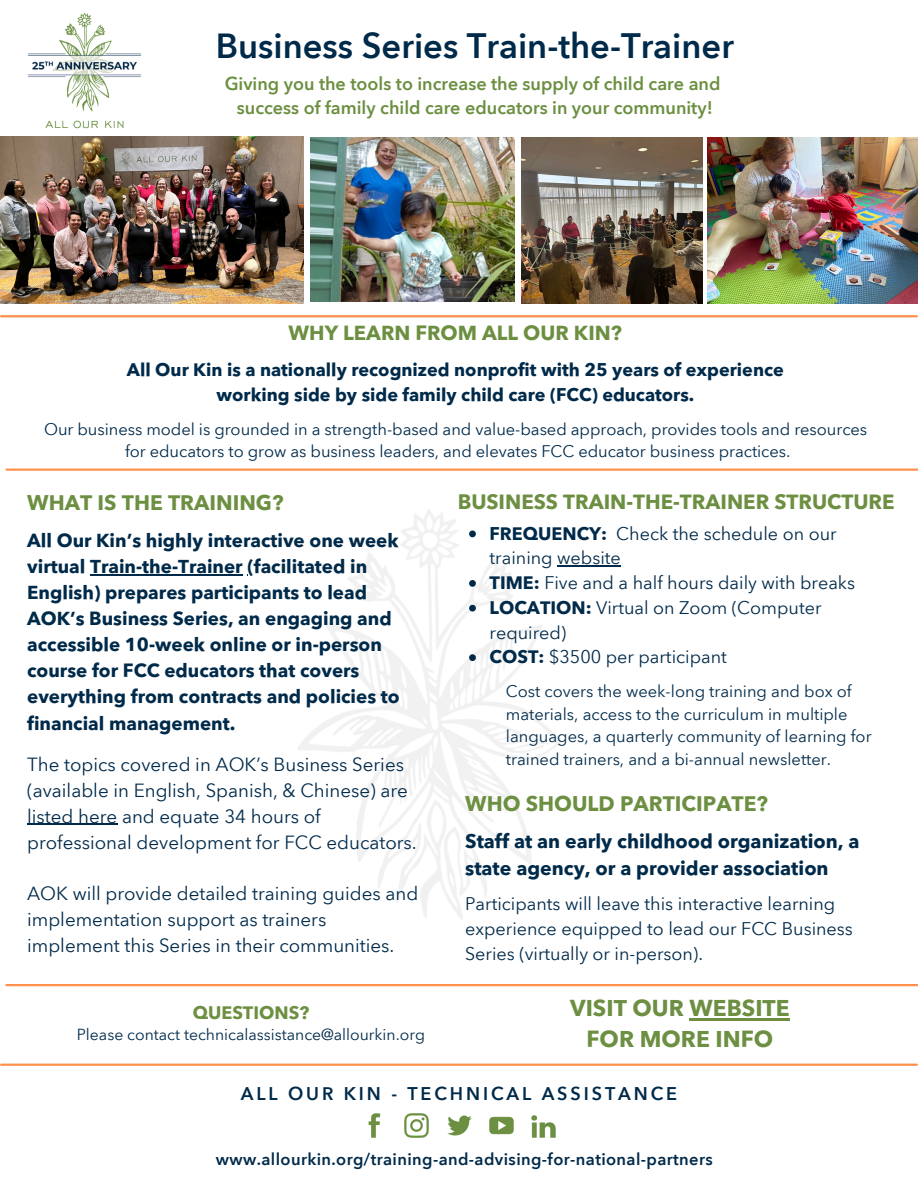
<style>
.page{position:relative;width:918px;height:1188px;background:#fff}
.page>*{position:absolute;margin:0;border:0;box-sizing:border-box;transform-origin:0 0}
.t1{font:600 34.5px "Avenir Next";color:#002a4a}
.t2{font:700 22.8px/31.5px "Avenir Next Arabic";color:#6c8f41;text-align:center}
.t3{font:700 21px "Avenir Next Arabic";color:#6c8f41}
.t4{font:700 20.55px "Avenir Next Arabic";color:#6c8f41}
.t5{font:700 20.25px "Avenir Next Arabic";color:#6c8f41}
.t6{font:700 19.5px/26.8px "Avenir Next Arabic";color:#002a4a}
.t7{font:700 18.75px/26.1px "Avenir Next Arabic";color:#002a4a}
.t8{font:18.75px/25.8px "Avenir Next Arabic";color:#002a4a}
.t9{font:18px/24.8px "Avenir Next Arabic";color:#002a4a}
.t10{font:700 18px/25px "Avenir Next Arabic";color:#002a4a;text-align:center}
.t11{font:600 18px/24.8px "Avenir Next";color:#6c8f41;text-align:center}
.t12{font:600 18px "Avenir Next";letter-spacing:.16em;color:#002a4a}
.t13{font:700 18px "Avenir Next Arabic";color:#6c8f41}
.t14{font:16.5px/22.5px "Avenir Next Arabic";letter-spacing:-.005em;color:#002a4a}
.t15{font:600 16.5px "Avenir Next";letter-spacing:.025em;color:#002a4a}
.t16{font:15.75px "Avenir Next Arabic";color:#002a4a}
.s1{font-weight:700}
</style>
<div class="page">
<hr style="left:1px;top:1064px;width:916px;height:2px;background:#ff914d">
<img style="left:707px;top:137px;width:211px;height:167px">
<img style="left:310px;top:137px;width:205px;height:164px">
<img style="left:0;top:137px;width:304px;height:166px">
<img style="left:521px;top:137px;width:181px;height:167px">
<hr style="left:1px;top:315px;width:916px;height:2px;background:#ff914d">
<img style="left:17px;top:13px;width:134px;height:124px">
<hr style="left:6px;top:469px;width:912px;height:2px;background:#ff914d">
<hr style="left:6px;top:984px;width:912px;height:2px;background:#ff914d">
<img style="left:368px;top:1113px;width:13px;height:25px">
<img style="left:404px;top:1113px;width:25px;height:25px">
<img style="left:447px;top:1115px;width:25px;height:21px">
<img style="left:489px;top:1116px;width:25px;height:19px">
<img style="left:531px;top:1115px;width:25px;height:23px">
<svg style="left:469px;top:531px;width:7px;height:6px"></svg>
<hr style="left:557px;top:565px;width:64px;height:2px;background:#002a4a">
<svg style="left:469px;top:580px;width:7px;height:7px"></svg>
<svg style="left:469px;top:605px;width:7px;height:7px"></svg>
<svg style="left:469px;top:654px;width:7px;height:7px"></svg>
<hr style="left:90px;top:574px;width:153px;height:2px;background:#002a4a">
<hr style="left:690px;top:1018px;width:100px;height:2px;background:#6c8f41">
<hr style="left:27px;top:824px;width:90px;height:1px;background:#002a4a">
<p class="t1" style="left:216px;top:24px;width:520px">Business Series Train-the-Trainer</p>
<p class="t11" style="left:225px;top:72px;width:497px">Giving you the tools to increase the supply of child care and success of family child care educators in your community!</p>
<h5 class="t5" style="left:288px;top:321px;width:335px">WHY LEARN FROM ALL OUR KIN?</h5>
<p class="t10" style="left:127px;top:357px;width:658px">All Our Kin is a nationally recognized nonprofit with 25 years of experience working side by side family child care (FCC) educators.</p>
<p class="t14" style="left:44px;top:418px;width:825px">Our business model is grounded in a strength-based and value-based approach, provides tools and resources</p>
<p class="t14" style="left:125px;top:440px;width:667px">for educators to grow as business leaders, and elevates FCC educator business practices.</p>
<h3 class="t3" style="left:27px;top:490px;width:258px">WHAT IS THE TRAINING?</h3>
<p class="t7" style="left:27px;top:527px;width:373px">All Our Kin’s highly interactive one week virtual Train-the-Trainer (facilitated in</p>
<p class="t7" style="left:27px;top:579px;width:374px">English) prepares participants to lead AOK’s Business Series, an engaging and accessible 10-week online or in-person course for FCC educators that covers everything from contracts and policies to financial management.</p>
<p class="t8" style="left:27px;top:752px;width:391px">The topics covered in AOK’s Business Series (available in English, Spanish, &amp; Chinese) are listed here and equate 34 hours of professional development for FCC educators.</p>
<h6 class="t8" style="left:27px;top:881px;width:393px">AOK will provide detailed training guides and implementation support as trainers implement this Series in their communities.</h6>
<p class="t13" style="left:193px;top:1002px;width:118px">QUESTIONS?</p>
<h1 class="t16" style="left:77px;top:1026px;width:350px">Please contact technicalassistance@allourkin.org</h1>
<p class="t4" style="left:458px;top:490px;width:439px">BUSINESS TRAIN-THE-TRAINER STRUCTURE</p>
<p class="t9" style="left:490px;top:521px;width:349px"><span class="s1">FREQUENCY:</span> Check the schedule on our training website</p>
<p class="t9" style="left:490px;top:570px;width:367px"><span class="s1">TIME:</span> Five and a half hours daily with breaks<br><span class="s1">LOCATION:</span> Virtual on Zoom (Computer</p>
<p class="t9" style="left:490px;top:620px;width:239px">required)<br><span class="s1">COST:</span> $3500 per participant</p>
<h1 class="t14" style="left:506px;top:680px;width:367px">Cost covers the week-long training and box of materials, access to the curriculum in multiple languages, a quarterly community of learning for trained trainers, and a bi-annual newsletter.</h1>
<p class="t3" style="left:465px;top:791px;width:304px">WHO SHOULD PARTICIPATE?</p>
<h4 class="t6" style="left:465px;top:828px;width:396px">Staff at an early childhood organization, a state agency, or a provider association</h4>
<h4 class="t9" style="left:465px;top:892px;width:389px">Participants will leave this interactive learning experience equipped to lead our FCC Business<br>Series (virtually or in-person).</h4>
<p class="t2" style="left:570px;top:992px;width:221px">VISIT OUR WEBSITE<br>FOR MORE INFO</p>
<h6 class="t12" style="left:241px;top:1082px;width:438px">ALL OUR KIN - TECHNICAL ASSISTANCE</h6>
<p class="t15" style="left:216px;top:1148px;width:499px">www.allourkin.org/training-and-advising-for-national-partners</p>
</div>
